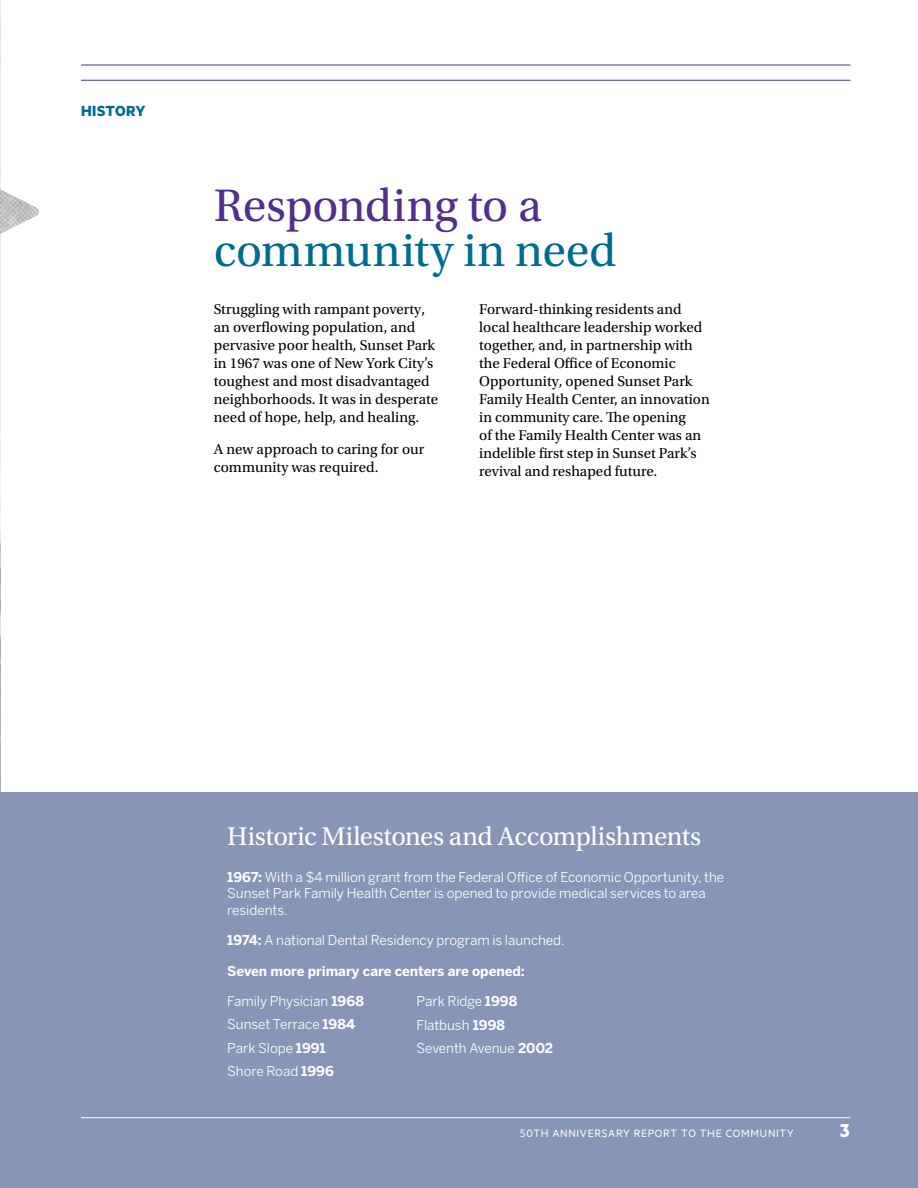
<style>
.page{position:relative;width:918px;height:1188px;background:#fff}
.page>*{position:absolute;margin:0;border:0;box-sizing:border-box;transform-origin:0 0}
.t1{font:48px "Utopia Std";color:#006c90}
.t2{font:48px "Utopia Std";letter-spacing:-.01em;color:#522e91}
.t3{font:27px "Utopia Std";letter-spacing:-.015em;color:#fff}
.t4{font:700 21px "Metric";color:#fff}
.t5{font:700 16.5px "Metric";letter-spacing:.02em;color:#006c90}
.t6{font:15px/18px "Utopia Std";color:#000}
.t7{font:13.5px/23.2px "Benton Sans";letter-spacing:-.005em;color:#fff}
.t8{font:700 13.5px "Benton Sans";letter-spacing:-.005em;color:#fff}
.t9{font:12px "Metric";letter-spacing:.055em;color:#fff}
.s1{font-weight:700}
</style>
<div class="page">
<img style="left:0;top:0;width:39px;height:793px">
<div style="left:0;top:793px;width:918px;height:395px;background:#8995b6"></div>
<hr style="left:81px;top:80px;width:769px;height:1px;background:#522e91">
<hr style="left:81px;top:65px;width:769px;height:1px;background:#522e91">
<hr style="left:81px;top:1117px;width:769px;height:1px;background:#fff">
<p class="t5" style="left:81px;top:101px;width:66px">HISTORY</p>
<h1 class="t2" style="left:214px;top:179px;width:330px">Responding to a</h1>
<h1 class="t1" style="left:214px;top:224px;width:404px">community in need</h1>
<p class="t6" style="left:214px;top:301px;width:226px">Struggling with rampant poverty, an overflowing population, and pervasive poor health, Sunset Park in 1967 was one of New York City’s toughest and most disadvantaged neighborhoods. It was in desperate need of hope, help, and healing.</p>
<p class="t6" style="left:214px;top:440px;width:212px">A new approach to caring for our community was required.</p>
<p class="t6" style="left:479px;top:301px;width:232px">Forward-thinking residents and local healthcare leadership worked together, and, in partnership with the Federal Office of Economic Opportunity, opened Sunset Park Family Health Center, an innovation in community care. The opening<br>of the Family Health Center was an indelible first step in Sunset Park’s revival and reshaped future.</p>
<h2 class="t3" style="left:227px;top:821px;width:476px">Historic Milestones and Accomplishments</h2>
<p class="t7" style="left:227px;top:868px;width:499px;line-height:16.5px"><span class="s1">1967:</span> With a $4 million grant from the Federal Office of Economic Opportunity, the<br>Sunset Park Family Health Center is opened to provide medical services to area residents.</p>
<p class="t7" style="left:227px;top:928px;width:339px"><span class="s1">1974:</span> A national Dental Residency program is launched.</p>
<p class="t8" style="left:227px;top:963px;width:299px">Seven more primary care centers are opened:</p>
<p class="t7" style="left:227px;top:989px;width:138px">Family Physician <span class="s1">1968<br></span>Sunset Terrace <span class="s1">1984<br></span>Park Slope <span class="s1">1991<br></span>Shore Road <span class="s1">1996</span></p>
<p class="t7" style="left:417px;top:990px;width:138px">Park Ridge <span class="s1">1998<br></span>Flatbush <span class="s1">1998<br></span>Seventh Avenue <span class="s1">2002</span></p>
<p class="t9" style="left:520px;top:1126px;width:275px">50TH ANNIVERSARY REPORT TO THE COMMUNITY</p>
<h3 class="t4" style="left:840px;top:1117px;width:11px">3</h3>
</div>
